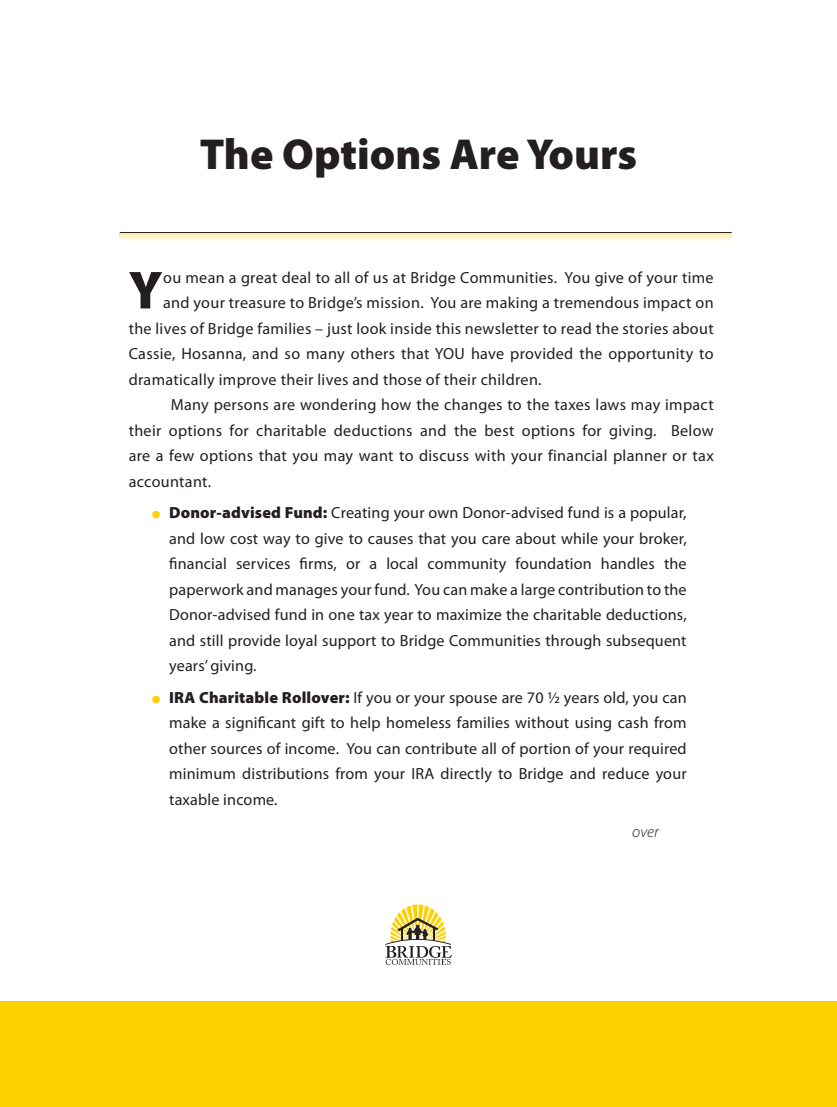
<style>
.page{position:relative;width:837px;height:1107px;background:#fff}
.page>*{position:absolute;margin:0;border:0;box-sizing:border-box;transform-origin:0 0}
.t1{font:900 54px "Myriad Pro";color:#231f20}
.t2{font:900 43.5px "Myriad Pro";color:#231f20}
.t3{font:16.2px/25.5px "Myriad Pro";letter-spacing:.02em;color:#231f20;text-align:justify}
.t4{font:italic 300 16.2px "Myriad Pro";color:#231f20}
.s1{font-size:36px;color:#ffd000}
.s2{font-weight:900}
</style>
<div class="page">
<hr style="left:120px;top:232px;width:612px;height:1px;background:#231f20">
<svg style="left:385px;top:904px;width:67px;height:61px"></svg>
<div style="left:0;top:1002px;width:837px;height:105px;background:#ffd000"></div>
<h2 class="t2" style="left:200px;top:129px;width:439px">The Options Are Yours</h2>
<h1 class="t1" style="left:129px;top:260px;width:35px">Y</h1>
<p class="t3" style="left:163px;top:265px;width:552px">ou mean a great deal to all of us at Bridge Communities. You give of your time</p>
<p class="t3" style="left:163px;top:290px;width:552px">and your treasure to Bridge’s mission. You are making a tremendous impact on</p>
<p class="t3" style="left:129px;top:316px;width:587px">the lives of Bridge families – just look inside this newsletter to read the stories about</p>
<p class="t3" style="left:129px;top:341px;width:587px">Cassie, Hosanna, and so many others that YOU have provided the opportunity to</p>
<p class="t3" style="left:129px;top:366px;width:414px">dramatically improve their lives and those of their children.</p>
<p class="t3" style="left:171px;top:392px;width:545px">Many persons are wondering how the changes to the taxes laws may impact</p>
<p class="t3" style="left:129px;top:417px;width:586px">their options for charitable deductions and the best options for giving. Below</p>
<p class="t3" style="left:129px;top:443px;width:587px">are a few options that you may want to discuss with your financial planner or tax</p>
<p class="t3" style="left:129px;top:468px;width:84px">accountant.</p>
<p class="t3" style="left:169px;top:500px;width:519px;text-indent:-18px"><span class="s1">•</span> <span class="s2">Donor-advised Fund:</span> Creating your own Donor-advised fund is a popular, and low cost way to give to causes that you care about while your broker, financial services firms, or a local community foundation handles the paperwork and manages your fund. You can make a large contribution to the Donor-advised fund in one tax year to maximize the charitable deductions, and still provide loyal support to Bridge Communities through subsequent years’ giving.</p>
<p class="t3" style="left:169px;top:685px;width:519px;text-indent:-18px"><span class="s1">•</span> <span class="s2">IRA Charitable Rollover:</span> If you or your spouse are 70 ½ years old, you can make a significant gift to help homeless families without using cash from other sources of income. You can contribute all of portion of your required minimum distributions from your IRA directly to Bridge and reduce your taxable income.</p>
<p class="t4" style="left:632px;top:823px;width:28px">over</p>
</div>
